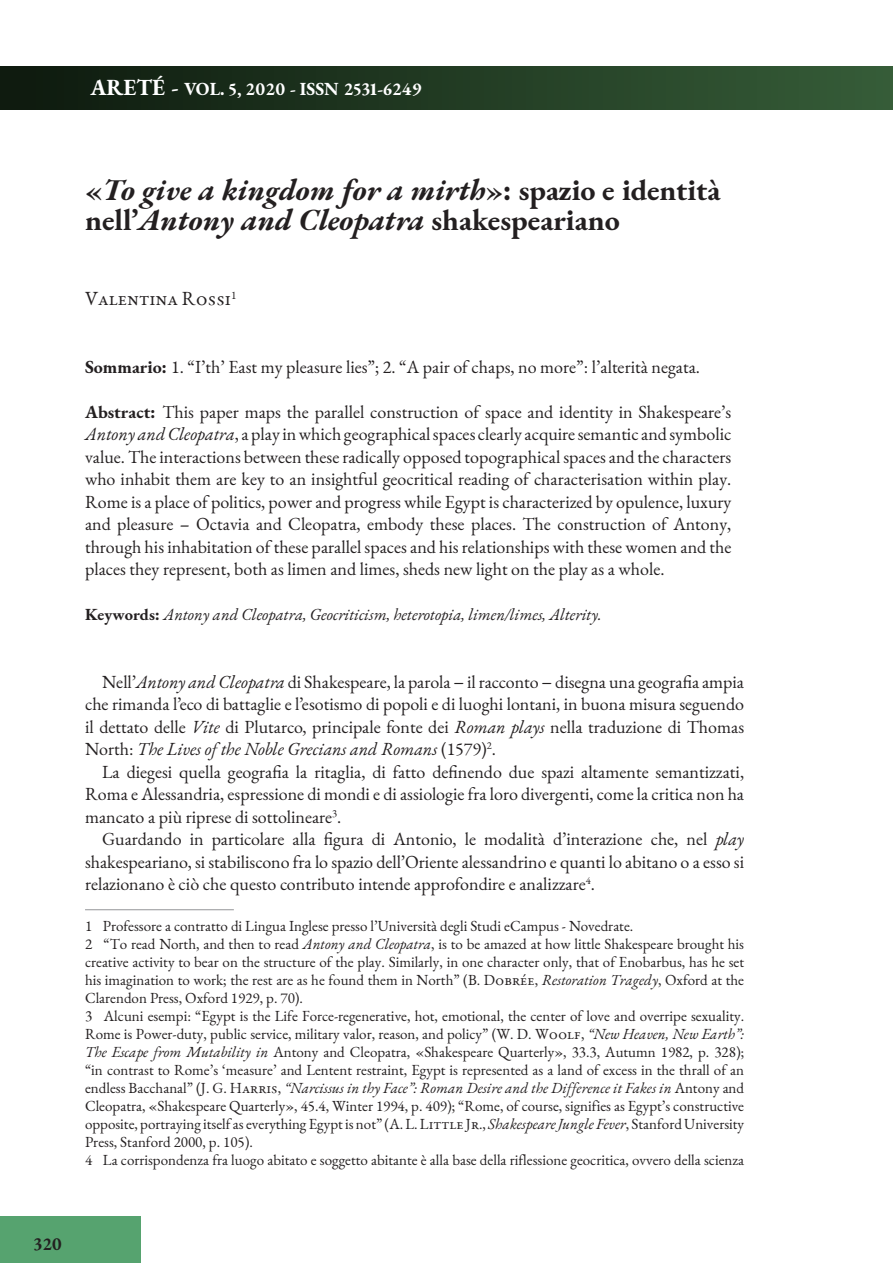
<style>
.page{position:relative;width:893px;height:1263px;background:#fff}
.page>*{position:absolute;margin:0;border:0;box-sizing:border-box;transform-origin:0 0}
.Titolo_Articolo{font:italic 700 30px/30px "EB Garamond";color:#231f20}
.Autore{font:19.5px "EB Garamond";color:#231f20}
.testo{font:18px/22.5px "EB Garamond";color:#231f20;text-align:justify}
.Abstract{font:18px/22.5px "EB Garamond";color:#231f20;text-align:justify}
.Sommario__Table_of_c{font:18px "EB Garamond";color:#231f20}
.t1{font:700 18px "EB Garamond";color:#fff}
.t2{font:700 18px "EB Garamond";color:#231f20}
.Keywords{font:italic 16.5px "EB Garamond";color:#231f20}
.Note{font:15px/18px "EB Garamond";color:#231f20;text-align:justify}
.s1{font-size:22.5px}
.s2{font-style:normal}
.s3{font-weight:700}
.s4{font-style:italic}
.s5{font-weight:700;font-style:normal}
</style>
<div class="page">
<div style="left:0;top:1217px;width:140px;height:46px;background:#56a36f"></div>
<div style="left:0;top:67px;width:893px;height:42px;background:linear-gradient(to right,#0d190e,#365d38)"></div>
<hr style="left:85px;top:909px;width:149px;height:1px;background:#939598">
<p class="t1" style="left:91px;top:77px;width:333px"><span class="s1">ARETÉ -</span> VOL. 5, 2020 - ISSN 2531-6249</p>
<p class="Titolo_Articolo" style="left:85px;top:176px;width:637px"><span class="s2">«</span>To give a kingdom for a mirth<span class="s2">»: spazio e identità nell’</span>Antony and Cleopatra <span class="s2">shakespeariano</span></p>
<p class="Autore" style="left:85px;top:286px;width:153px">Valentina Rossi<sup>1</sup></p>
<p class="Sommario__Table_of_c" style="left:85px;top:355px;width:616px"><span class="s3">Sommario:</span> 1. “I’th’ East my pleasure lies”; 2. “A pair of chaps, no more”: l’alterità negata.</p>
<p class="Abstract" style="left:85px;top:400px;width:648px"><span class="s3">Abstract:</span> This paper maps the parallel construction of space and identity in Shakespeare’s <span class="s4">Antony and Cleopatra</span>, a play in which geographical spaces clearly acquire semantic and symbolic value. The interactions between these radically opposed topographical spaces and the characters who inhabit them are key to an insightful geocritical reading of characterisation within play.<br>Rome is a place of politics, power and progress while Egypt is characterized by opulence, luxury and pleasure – Octavia and Cleopatra, embody these places. The construction of Antony, through his inhabitation of these parallel spaces and his relationships with these women and the places they represent, both as limen and limes, sheds new light on the play as a whole.</p>
<p class="Keywords" style="left:85px;top:604px;width:518px"><span class="s5">Keywords:</span> Antony and Cleopatra, Geocriticism, heterotopia, limen/limes, Alterity.</p>
<p class="testo" style="left:85px;top:670px;width:661px;text-indent:17px">Nell’<span class="s4">Antony and Cleopatra</span> di Shakespeare, la parola − il racconto − disegna una geografia ampia che rimanda l’eco di battaglie e l’esotismo di popoli e di luoghi lontani, in buona misura seguendo il dettato delle <span class="s4">Vite</span> di Plutarco, principale fonte dei <span class="s4">Roman plays</span> nella traduzione di Thomas North: <span class="s4">The Lives of the Noble Grecians and Romans</span> (1579)<sup>2</sup>.</p>
<p class="testo" style="left:85px;top:760px;width:661px;text-indent:17px">La diegesi quella geografia la ritaglia, di fatto definendo due spazi altamente semantizzati, Roma e Alessandria, espressione di mondi e di assiologie fra loro divergenti, come la critica non ha mancato a più riprese di sottolineare<sup>3</sup>.</p>
<p class="testo" style="left:85px;top:828px;width:661px;text-indent:17px">Guardando in particolare alla figura di Antonio, le modalità d’interazione che, nel <span class="s4">play </span>shakespeariano, si stabiliscono fra lo spazio dell’Oriente alessandrino e quanti lo abitano o a esso si relazionano è ciò che questo contributo intende approfondire e analizzare<sup>4</sup>.</p>
<p class="Note" style="left:85px;top:917px;width:550px">1 Professore a contratto di Lingua Inglese presso l’Università degli Studi eCampus - Novedrate.</p>
<p class="Note" style="left:85px;top:935px;width:661px">2 “To read North, and then to read <span class="s4">Antony and Cleopatra</span>, is to be amazed at how little Shakespeare brought his creative activity to bear on the structure of the play. Similarly, in one character only, that of Enobarbus, has he set his imagination to work; the rest are as he found them in North” (B. Dobrée, <span class="s4">Restoration Tragedy</span>, Oxford at the Clarendon Press, Oxford 1929, p. 70).</p>
<p class="Note" style="left:85px;top:1007px;width:661px">3 Alcuni esempi: “Egypt is the Life Force-regenerative, hot, emotional, the center of love and overripe sexuality.<br>Rome is Power-duty, public service, military valor, reason, and policy” (W. D. Woolf, <span class="s4">“New Heaven, New Earth”:<br>The Escape from Mutability in</span> Antony and Cleopatra, «Shakespeare Quarterly», 33.3, Autumn 1982, p. 328); “in contrast to Rome’s ‘measure’ and Lentent restraint, Egypt is represented as a land of excess in the thrall of an endless Bacchanal” (J. G. Harris, <span class="s4">“Narcissus in thy Face”: Roman Desire and the Difference it Fakes in</span> Antony and Cleopatra, «Shakespeare Quarterly», 45.4, Winter 1994, p. 409); “Rome, of course, signifies as Egypt’s constructive opposite, portraying itself as everything Egypt is not” (A. L. Little Jr., <span class="s4">Shakespeare Jungle Fever</span>, Stanford University Press, Stanford 2000, p. 105).</p>
<p class="Note" style="left:85px;top:1151px;width:661px">4 La corrispondenza fra luogo abitato e soggetto abitante è alla base della riflessione geocritica, ovvero della scienza</p>
<p class="t2" style="left:33px;top:1232px;width:30px">320</p>
</div>
